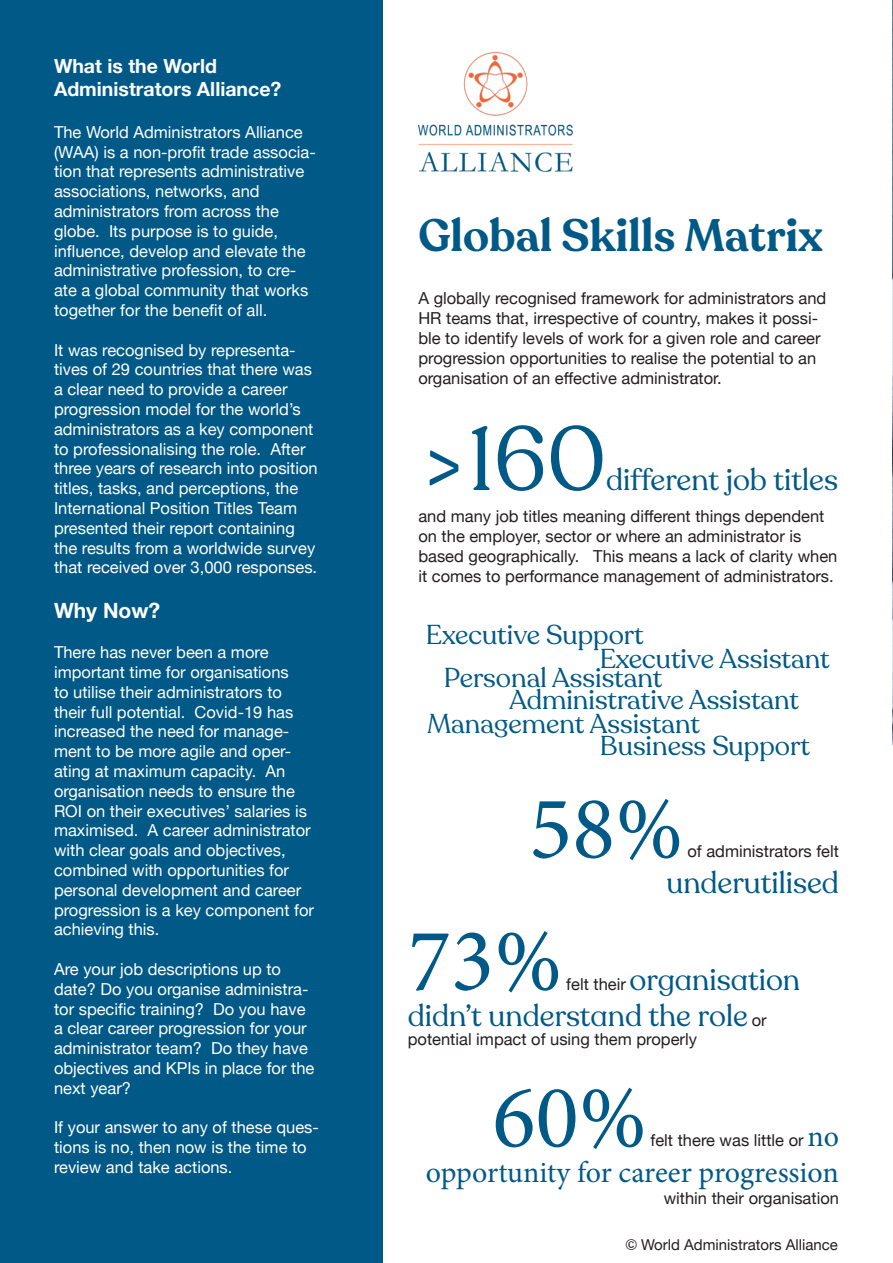
<style>
.page{position:relative;width:893px;height:1263px;background:#fff}
.page>*{position:absolute;margin:0;border:0;box-sizing:border-box;transform-origin:0 0}
.t1{font:90px "Minion Pro";color:#005986}
.t2{font:90px "Recoleta";color:#005986}
.t3{font:600 45px "Recoleta";color:#005986}
.t4{font:30px/36px "Recoleta Alt";color:#005986}
.t5{font:30px "Recoleta";color:#005986}
.t6{font:30px "Minion Pro";letter-spacing:-.005em;color:#005986}
.t7{font:27px "Recoleta";color:#005986}
.t8{font:700 21px "Helvetica Neue";color:#fff}
.t9{font:700 19.5px/23.4px "Helvetica Neue";color:#fff}
.t10{font:16.5px/19.8px "Helvetica Neue";color:#fff}
.t11{font:16.5px/19.8px "Helvetica Neue";color:#231f20}
.t12{font:15px "Helvetica Neue";color:#231f20}
.s1{font-size:82.5px}
.s2{font-family:"Helvetica Neue";font-size:16.5px;color:#231f20}
.s3{font-family:"Minion Pro";font-size:30px;color:#005986}
</style>
<div class="page">
<img style="left:892px;top:0;width:1px;height:744px">
<div style="left:0;top:0;width:383px;height:1263px;background:#005986"></div>
<img style="left:418px;top:53px;width:154px;height:118px">
<p class="t9" style="left:54px;top:55px;width:229px">What is the World<br>Administrators Alliance?</p>
<p class="t10" style="left:54px;top:123px;width:263px">The World Administrators Alliance (WAA) is a non-profit trade associa&shy;tion that represents administrative associations, networks, and</p>
<p class="t10" style="left:54px;top:202px;width:256px">administrators from across the globe. Its purpose is to guide, influence, develop and elevate the administrative profession, to cre&shy;ate a global community that works together for the benefit of all.</p>
<p class="t10" style="left:54px;top:341px;width:265px">It was recognised by representa&shy;tives of 29 countries that there was a clear need to provide a career progression model for the world’s administrators as a key component to professionalising the role. After three years of research into position titles, tasks, and perceptions, the International Position Titles Team presented their report containing the results from a worldwide survey that received over 3,000 responses.</p>
<p class="t8" style="left:54px;top:594px;width:108px">Why Now?</p>
<p class="t10" style="left:54px;top:643px;width:262px">There has never been a more important time for organisations<br>to utilise their administrators to their full potential. Covid-19 has increased the need for manage&shy;ment to be more agile and oper&shy;ating at maximum capacity. An organisation needs to ensure the<br>ROI on their executives’ salaries is maximised. A career administrator with clear goals and objectives, combined with opportunities for personal development and career progression is a key component for achieving this.</p>
<p class="t10" style="left:54px;top:960px;width:262px">Are your job descriptions up to date? Do you organise administra&shy;tor specific training? Do you have a clear career progression for your administrator team? Do they have objectives and KPIs in place for the next year?</p>
<p class="t10" style="left:54px;top:1118px;width:266px">If your answer to any of these ques&shy;tions is no, then now is the time to review and take actions.</p>
<p class="t3" style="left:418px;top:207px;width:406px">Global Skills Matrix</p>
<p class="t11" style="left:418px;top:290px;width:409px">A globally recognised framework for administrators and HR teams that, irrespective of country, makes it possi&shy;ble to identify levels of work for a given role and career progression opportunities to realise the potential to an organisation of an effective administrator.</p>
<p class="t2" style="left:418px;top:404px;width:189px"><span class="s1">&gt;</span>160</p>
<p class="t5" style="left:606px;top:461px;width:233px">different job titles</p>
<p class="t11" style="left:418px;top:508px;width:420px">and many job titles meaning different things dependent on the employer, sector or where an administrator is based geographically. This means a lack of clarity when it comes to performance management of administrators.</p>
<p class="t7" style="left:426px;top:618px;width:219px">Executive Support</p>
<p class="t7" style="left:600px;top:642px;width:231px">Executive Assistant</p>
<p class="t7" style="left:444px;top:661px;width:220px">Personal Assistant</p>
<p class="t7" style="left:427px;top:707px;width:274px">Management Assistant</p>
<p class="t7" style="left:509px;top:683px;width:292px">Administrative Assistant</p>
<p class="t7" style="left:600px;top:729px;width:212px">Business Support</p>
<p class="t1" style="left:529px;top:768px;width:156px">58%</p>
<p class="t11" style="left:687px;top:843px;width:153px">of administrators felt</p>
<p class="t5" style="left:666px;top:865px;width:174px">underutilised</p>
<p class="t1" style="left:408px;top:901px;width:156px">73%</p>
<p class="t4" style="left:408px;top:962px;width:394px;text-indent:158px"><span class="s2">felt their</span> organisation didn’t understand the role <span class="s2">or</span></p>
<p class="t11" style="left:408px;top:1031px;width:291px">potential impact of using them properly</p>
<p class="t1" style="left:492px;top:1057px;width:156px">60%</p>
<p class="t11" style="left:651px;top:1131px;width:190px">felt there was little or <span class="s3">no</span></p>
<p class="t6" style="left:426px;top:1153px;width:415px">opportunity for career progression</p>
<p class="t11" style="left:664px;top:1189px;width:177px">within their organisation</p>
<p class="t12" style="left:641px;top:1234px;width:198px">World Administrators Alliance</p>
</div>
